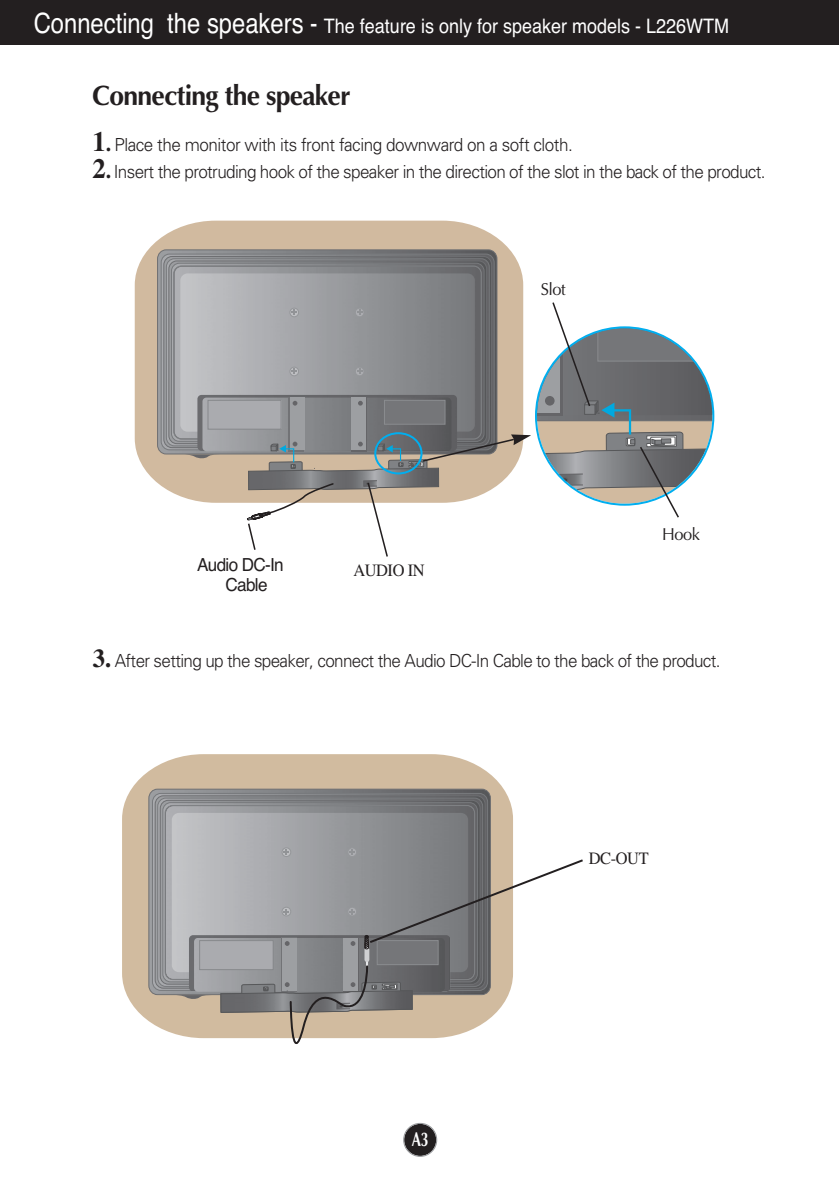
<style>
.page{position:relative;width:839px;height:1189px;background:#fff}
.page>*{position:absolute;margin:0;border:0;box-sizing:border-box;transform-origin:0 0}
.t1{font:700 28px "Optima";letter-spacing:-.03em;color:#231f20;scale:.95 1}
.t2{font:20px "Helvetica";color:#fff;scale:.9 1}
.t3{font:700 20px "Optima";color:#fff;scale:.7 1}
.t4{font:300 18px "Univers";letter-spacing:-.04em;color:#231f20;scale:.95 1}
.t5{font:18px/20px "Helvetica";letter-spacing:-.04em;color:#231f20;scale:.95 1}
.t6{font:17.2px "Times";letter-spacing:-.025em;color:#231f20;scale:.95 1}
.t7{font:17.2px "Optima";letter-spacing:-.03em;color:#231f20;scale:.95 1}
.s1{font-size:28px}
.s2{font-family:"Times";font-weight:700;font-size:28px}
.s3{font-family:"Times";font-weight:700;font-size:22px}
.s4{font-family:"Times";font-weight:700;font-size:26px}
</style>
<div class="page">
<div style="left:404px;top:1124px;width:32px;height:32px;background:#231f20;border-radius:50%"></div>
<div style="left:403px;top:1123px;width:34px;height:34px;border:1px solid #939598;border-radius:50%"></div>
<div style="left:0;top:0;width:839px;height:45px;background:#231f20"></div>
<svg style="left:135px;top:221px;width:388px;height:282px;background:#d6c3ac"></svg>
<img style="left:157px;top:250px;width:340px;height:204px;border-radius:9px">
<img style="left:174px;top:266px;width:307px;height:173px;border-radius:8px">
<img style="left:180px;top:273px;width:295px;height:159px;border-radius:7px">
<svg style="left:184px;top:454px;width:36px;height:5px"></svg>
<img style="left:197px;top:395px;width:260px;height:56px;border-radius:4px">
<img style="left:202px;top:398px;width:249px;height:53px;border-radius:4px">
<div style="left:208px;top:400px;width:73px;height:29px;background:#aaabaf"></div>
<div style="left:208px;top:400px;width:73px;height:29px;border:1px solid #87898c"></div>
<svg style="left:247px;top:301px;width:465px;height:256px"></svg>
<svg style="left:122px;top:754px;width:391px;height:284px;background:#beb1a1"></svg>
<img style="left:165px;top:805px;width:309px;height:174px;border-radius:8px">
<img style="left:172px;top:813px;width:296px;height:159px;border-radius:7px">
<svg style="left:176px;top:995px;width:36px;height:4px"></svg>
<img style="left:189px;top:935px;width:261px;height:56px;border-radius:4px">
<img style="left:194px;top:938px;width:250px;height:53px;border-radius:4px">
<div style="left:200px;top:940px;width:73px;height:29px;background:#aaabaf"></div>
<div style="left:199px;top:940px;width:74px;height:29px;border:1px solid #87898c"></div>
<div style="left:282px;top:848px;width:9px;height:8px;border:1px solid #95979a;border-radius:50%"></div>
<div style="left:348px;top:848px;width:8px;height:8px;border:1px solid #95979a;border-radius:50%"></div>
<svg style="left:220px;top:849px;width:363px;height:195px"></svg>
<p class="t2" style="left:34px;top:19px;width:774px"><span class="s1">Connecting the speakers -</span> The feature is only for speaker models - L226WTM</p>
<h1 class="t1" style="left:92px;top:84px;width:273px">Connecting the speaker</h1>
<p class="t4" style="left:92px;top:138px;width:507px"><span class="s2">1</span><span class="s3">.</span> Place the monitor with its front facing downward on a soft cloth.</p>
<p class="t4" style="left:92px;top:165px;width:710px"><span class="s2">2</span><span class="s3">.</span> Insert the protruding hook of the speaker in the direction of the slot in the back of the product.</p>
<p class="t5" style="left:225px;top:557px;width:63px;text-indent:-28px">Audio DC-In<br>Cable</p>
<p class="t6" style="left:353px;top:564px;width:77px">AUDIO IN</p>
<p class="t7" style="left:541px;top:282px;width:28px">Slot</p>
<p class="t7" style="left:662px;top:527px;width:41px">Hook</p>
<p class="t4" style="left:93px;top:654px;width:662px"><span class="s4">3.</span> After setting up the speaker, connect the Audio DC-In Cable to the back of the product.</p>
<p class="t3" style="left:412px;top:1131px;width:25px">A3</p>
<p class="t6" style="left:589px;top:852px;width:65px">DC-OUT</p>
</div>
